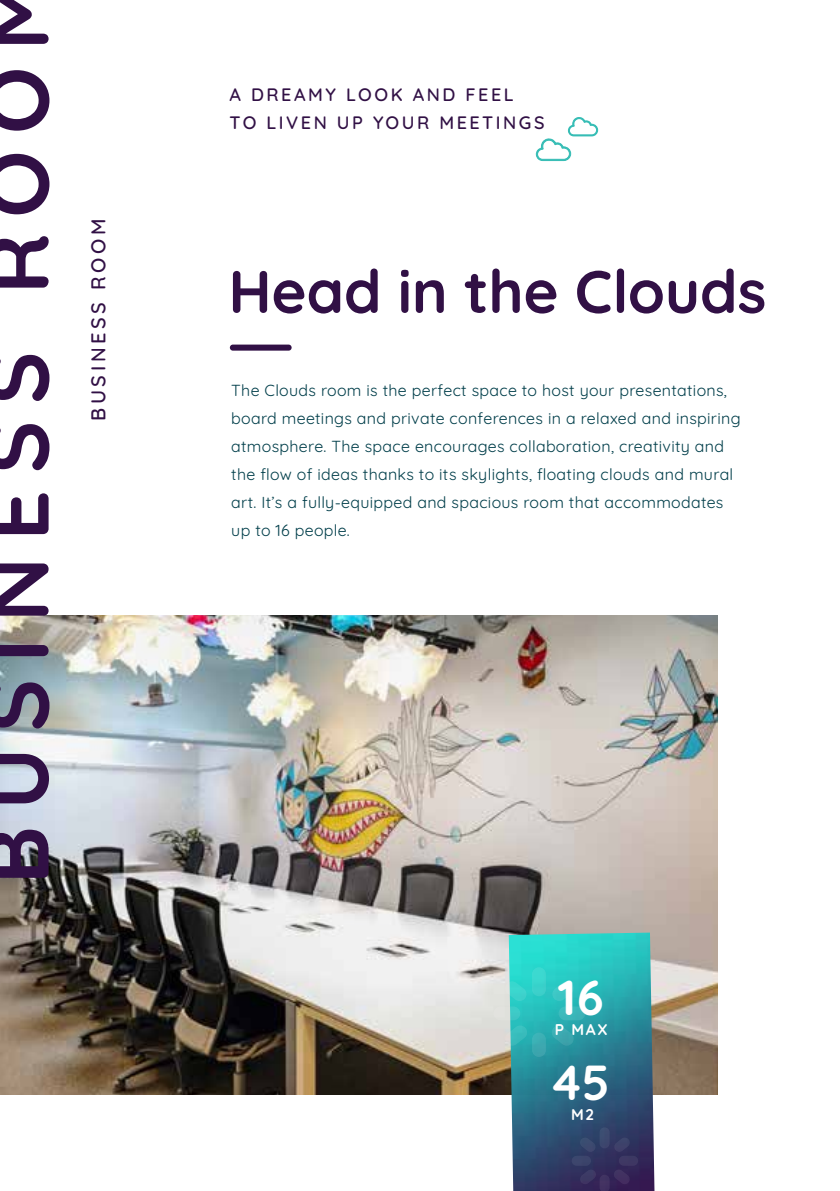
<style>
.page{position:relative;width:840px;height:1191px;background:#fff}
.page>*{position:absolute;margin:0;border:0;box-sizing:border-box;transform-origin:0 0}
.t1{font:700 60px "Quicksand";color:#311045}
.t2{font:700 49.2px "Quicksand";color:#fff}
.t3{font:500 20px "Quicksand";letter-spacing:.18em;color:#311045}
.t4{font:500 18px/28px "Quicksand";letter-spacing:.14em;color:#311045}
.t5{font:16px/28px "Quicksand";letter-spacing:.02em;color:#003e4a}
.t6{font:700 15.6px "Quicksand";color:#fff}
</style>
<div class="page">
<img style="left:0;top:616px;width:717px;height:478px">
<img style="left:508px;top:932px;width:146px;height:259px">
<div style="left:230px;top:344px;width:61px;height:7px;background:#311045;border-radius:3px"></div>
<div style="left:531px;top:967px;width:14px;height:29px;background:#3bd7ce;border-radius:7px"></div>
<div style="left:531px;top:1032px;width:14px;height:25px;background:#3ca9b0;border-radius:7px"></div>
<div style="left:558px;top:1006px;width:27px;height:14px;background:#3bb8bb;border-radius:7px"></div>
<svg style="left:551px;top:981px;width:23px;height:20px"></svg>
<svg style="left:550px;top:1025px;width:24px;height:20px"></svg>
<svg style="left:493px;top:1006px;width:27px;height:14px"></svg>
<svg style="left:504px;top:981px;width:23px;height:20px"></svg>
<svg style="left:504px;top:1025px;width:23px;height:20px"></svg>
<div style="left:599px;top:1127px;width:10px;height:21px;background:#3d4a6f;border-radius:5px"></div>
<div style="left:618px;top:1155px;width:19px;height:10px;background:#3e3863;border-radius:5px"></div>
<svg style="left:613px;top:1137px;width:17px;height:14px"></svg>
<div style="left:571px;top:1155px;width:19px;height:10px;background:#3c456c;border-radius:5px"></div>
<svg style="left:579px;top:1137px;width:17px;height:14px"></svg>
<svg style="left:579px;top:1169px;width:51px;height:22px"></svg>
<svg style="left:535px;top:117px;width:63px;height:45px"></svg>
<svg style="left:0;top:0;width:49px;height:877px"></svg>
<p class="t3" style="left:82px;top:421px;width:204px;rotate:-90deg">BUSINESS ROOM</p>
<p class="t4" style="left:229px;top:79px;width:316px">A DREAMY LOOK AND FEEL<br>TO LIVEN UP YOUR MEETINGS</p>
<h1 class="t1" style="left:228px;top:242px;width:539px">Head in the Clouds</h1>
<p class="t5" style="left:231px;top:375px;width:510px">The Clouds room is the perfect space to host your presentations, board meetings and private conferences in a relaxed and inspiring atmosphere. The space encourages collaboration, creativity and the flow of ideas thanks to its skylights, floating clouds and mural art. It’s a fully-equipped and spacious room that accommodates up to 16 people.</p>
<h2 class="t2" style="left:558px;top:957px;width:47px">16</h2>
<p class="t6" style="left:554px;top:1016px;width:54px">P MAX</p>
<h2 class="t2" style="left:548px;top:1042px;width:63px">45</h2>
<p class="t6" style="left:571px;top:1101px;width:24px">M2</p>
</div>
